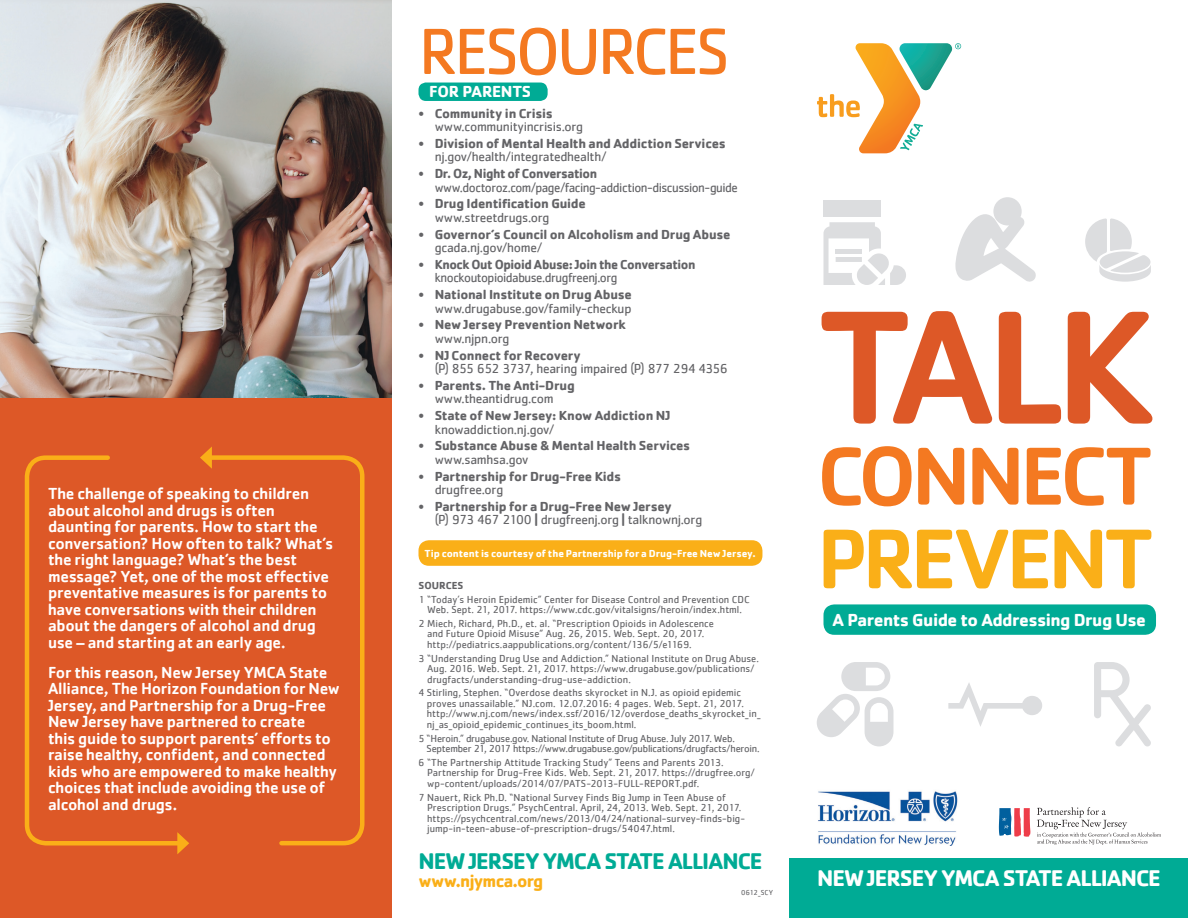
<style>
.page{position:relative;width:1188px;height:918px;background:#fff}
.page>*{position:absolute;margin:0;border:0;box-sizing:border-box;transform-origin:0 0}
.t1{font:500 167.4px "Cachet";color:#dd5827}
.t2{font:500 87.75px "Cachet";letter-spacing:-.06em;color:#faaf18}
.t3{font:500 85.05px "Cachet";letter-spacing:-.06em;color:#f47921}
.t4{font:67.5px "Cachet";letter-spacing:-.055em;color:#f47921}
.t5{font:700 23.4px "Cachet";letter-spacing:-.045em;color:#00ab95}
.t6{font:700 23.4px "Cachet";letter-spacing:-.045em;color:#fff}
.t7{font:700 18px "Cachet";letter-spacing:-.03em;color:#fff}
.t8{font:700 18px "Cachet";letter-spacing:-.045em;color:#faaf18}
.t9{font:500 16.5px/16.5px "Cachet";letter-spacing:-.015em;color:#fff}
.t10{font:700 16.5px "Cachet";letter-spacing:-.015em;color:#fff}
.t11{font:700 13.5px/13.5px "Cachet";letter-spacing:-.02em;color:#636366}
.t12{font:13.5px/13.5px "Cachet";letter-spacing:-.025em;color:#636366}
.t13{font:13.5px/13.5px "Cachet";letter-spacing:-.025em;color:#636366;scale:.96 1}
.t14{font:700 13.5px/13.5px "Cachet";letter-spacing:-.02em;color:#636366;scale:.96 1}
.t15{font:10.5px/10.5px "Cachet";letter-spacing:-.005em;color:#636366}
.t16{font:10.5px/10.5px "Cachet";letter-spacing:-.025em;color:#636366}
.t17{font:700 10.5px "Cachet";letter-spacing:-.005em;color:#fff}
.t18{font:700 10.5px "Cachet";color:#636366}
.t19{font:7.5px "Cachet";letter-spacing:.01em;color:#636366}
.s1{font-weight:500}
.s2{font-weight:700}
.s3{font-weight:400}
</style>
<div class="page">
<div style="left:0;top:211px;width:392px;height:707px;background:#dd5827"></div>
<svg style="left:817px;top:43px;width:144px;height:110px"></svg>
<div style="left:418px;top:83px;width:130px;height:18px;background:#00ab95;border-radius:8px"></div>
<img style="left:0;top:0;width:392px;height:397px">
<svg style="left:212px;top:455px;width:153px;height:391px"></svg>
<svg style="left:200px;top:447px;width:12px;height:22px"></svg>
<svg style="left:24px;top:455px;width:153px;height:391px"></svg>
<svg style="left:177px;top:832px;width:12px;height:22px"></svg>
<div style="left:824px;top:604px;width:332px;height:31px;background:#00ab95;border-radius:11px"></div>
<svg style="left:1085px;top:218px;width:66px;height:64px"></svg>
<svg style="left:817px;top:662px;width:76px;height:84px"></svg>
<div style="left:824px;top:201px;width:57px;height:16px;background:#dcdddf"></div>
<svg style="left:824px;top:222px;width:82px;height:63px"></svg>
<svg style="left:948px;top:683px;width:94px;height:44px"></svg>
<img style="left:818px;top:791px;width:140px;height:54px">
<div style="left:790px;top:858px;width:398px;height:60px;background:#00ab95"></div>
<div style="left:418px;top:540px;width:344px;height:26px;background:#faaf18;border-radius:11px"></div>
<svg style="left:1094px;top:662px;width:57px;height:84px"></svg>
<svg style="left:955px;top:214px;width:81px;height:68px"></svg>
<div style="left:993px;top:197px;width:29px;height:28px;background:#dcdddf;border-radius:50%"></div>
<svg style="left:1037px;top:807px;width:124px;height:38px"></svg>
<svg style="left:999px;top:808px;width:31px;height:29px"></svg>
<p class="t9" style="left:48px;top:485px;width:287px">The challenge of speaking to children about alcohol and drugs is often daunting for parents. How to start the conversation? How often to talk? What’s the right language? What’s the best message? Yet, one of the most effective preventative measures is for parents to have conversations with their children about the dangers of alcohol and drug use – and starting at an early age.</p>
<p class="t9" style="left:48px;top:663px;width:293px">For this reason, New Jersey YMCA State Alliance, The Horizon Foundation for New Jersey, and Partnership for a Drug-Free New Jersey have partnered to create<br>this guide to support parents’ efforts to raise healthy, confident, and connected kids who are empowered to make healthy choices that include avoiding the use of alcohol and drugs.</p>
<h3 class="t4" style="left:418px;top:12px;width:313px">RESOURCES</h3>
<h3 class="t10" style="left:429px;top:81px;width:103px">FOR PARENTS</h3>
<p class="t12" style="left:435px;top:106px;width:150px;text-indent:-16px"><span class="s1">•</span> <span class="s2">Community in Crisis </span>www.communityincrisis.org</p>
<p class="t11" style="left:435px;top:136px;width:293px;text-indent:-16px"><span class="s1">•</span> Division of Mental Health and Addiction Services <span class="s3">nj.gov/health/integratedhealth/</span></p>
<p class="t13" style="left:435px;top:167px;width:317px;text-indent:-16px"><span class="s1">•</span> <span class="s2">Dr. Oz, Night of Conversation </span>www.doctoroz.com/page/facing-addiction-discussion-guide</p>
<p class="t11" style="left:435px;top:197px;width:153px;text-indent:-16px"><span class="s1">•</span> Drug Identification Guide <span class="s3">www.streetdrugs.org</span></p>
<p class="t11" style="left:435px;top:227px;width:297px;text-indent:-16px"><span class="s1">•</span> Governor’s Council on Alcoholism and Drug Abuse <span class="s3">gcada.nj.gov/home/</span></p>
<p class="t14" style="left:435px;top:257px;width:273px;text-indent:-16px"><span class="s1">•</span> Knock Out Opioid Abuse: Join the Conversation <span class="s3">knockoutopioidabuse.drugfreenj.org</span></p>
<p class="t12" style="left:418px;top:288px;width:215px;text-align:right"><span class="s1">•</span> <span class="s2">National Institute on Drug Abuse </span>www.drugabuse.gov/family-checkup</p>
<p class="t11" style="left:435px;top:318px;width:193px;text-indent:-16px"><span class="s1">•</span> New Jersey Prevention Network <span class="s3">www.njpn.org</span></p>
<p class="t12" style="left:435px;top:348px;width:295px;text-indent:-16px"><span class="s1">•</span> <span class="s2">NJ Connect for Recovery<br></span>(P) 855 652 3737, hearing impaired (P) 877 294 4356</p>
<p class="t11" style="left:418px;top:378px;width:158px;text-align:center"><span class="s1">•</span> Parents. The Anti-Drug <span class="s3">www.theantidrug.com</span></p>
<p class="t11" style="left:435px;top:408px;width:237px;text-indent:-16px"><span class="s1">•</span> State of New Jersey: Know Addiction NJ <span class="s3">knowaddiction.nj.gov/</span></p>
<p class="t11" style="left:435px;top:439px;width:257px;text-indent:-16px"><span class="s1">•</span> Substance Abuse &amp; Mental Health Services <span class="s3">www.samhsa.gov</span></p>
<p class="t11" style="left:435px;top:469px;width:188px;text-indent:-16px"><span class="s1">•</span> Partnership for Drug-Free Kids <span class="s3">drugfree.org</span></p>
<p class="t12" style="left:435px;top:499px;width:269px;text-indent:-16px"><span class="s1">•</span> <span class="s2">Partnership for a Drug-Free New Jersey<br></span>(P) 973 467 2100 <span class="s2">|</span> drugfreenj.org <span class="s2">|</span> talknownj.org</p>
<p class="t17" style="left:425px;top:546px;width:333px">Tip content is courtesy of the Partnership for a Drug-Free New Jersey.</p>
<p class="t18" style="left:418px;top:579px;width:46px">SOURCES</p>
<p class="t15" style="left:418px;top:594px;width:333px;text-align:center">1 “Today’s Heroin Epidemic” Center for Disease Control and Prevention CDC<br>Web. Sept. 21, 2017. https://www.cdc.gov/vitalsigns/heroin/index.html.</p>
<p class="t15" style="left:427px;top:618px;width:288px;text-indent:-9px">2 Miech, Richard, Ph.D., et. al. “Prescription Opioids in Adolescence and Future Opioid Misuse” Aug. 26, 2015. Web. Sept. 20, 2017. http://pediatrics.aappublications.org/content/136/5/e1169.</p>
<p class="t15" style="left:427px;top:653px;width:333px;text-indent:-9px">3 “Understanding Drug Use and Addiction.” National Institute on Drug Abuse.<br>Aug. 2016. Web. Sept. 21, 2017. https://www.drugabuse.gov/publications/ drugfacts/understanding-drug-use-addiction.</p>
<p class="t15" style="left:427px;top:688px;width:335px;text-indent:-8px">4 Stirling, Stephen. “Overdose deaths skyrocket in N.J. as opioid epidemic proves unassailable.” NJ.com. 12.07.2016: 4 pages. Web. Sept. 21, 2017. http://www.nj.com/news/index.ssf/2016/12/overdose_deaths_skyrocket_in_ nj_as_opioid_epidemic_continues_its_boom.html.</p>
<p class="t16" style="left:427px;top:733px;width:334px;text-indent:-8px">5 “Heroin.” drugabuse.gov. National Institute of Drug Abuse. July 2017. Web.<br>September 21, 2017 https://www.drugabuse.gov/publications/drugfacts/heroin.</p>
<p class="t15" style="left:427px;top:757px;width:329px;text-indent:-9px">6 “The Partnership Attitude Tracking Study” Teens and Parents 2013.<br>Partnership for Drug-Free Kids. Web. Sept. 21, 2017. https://drugfree.org/ wp-content/uploads/2014/07/PATS-2013-FULL-REPORT.pdf.</p>
<p class="t15" style="left:427px;top:792px;width:319px;text-indent:-9px">7 Nauert, Rick Ph.D. “National Survey Finds Big Jump in Teen Abuse of Prescription Drugs.” PsychCentral. April, 24, 2013. Web. Sept. 21, 2017. https://psychcentral.com/news/2013/04/24/national-survey-finds-big&shy;jump-in-teen-abuse-of-prescription-drugs/54047.html.</p>
<h3 class="t5" style="left:418px;top:846px;width:345px">NEW JERSEY YMCA STATE ALLIANCE</h3>
<h3 class="t8" style="left:418px;top:869px;width:126px">www.njymca.org</h3>
<p class="t19" style="left:741px;top:888px;width:33px">0612_SCY</p>
<h1 class="t1" style="left:817px;top:265px;width:341px">TALK</h1>
<h3 class="t3" style="left:817px;top:424px;width:338px">CONNECT</h3>
<h2 class="t2" style="left:817px;top:505px;width:339px">PREVENT</h2>
<h3 class="t7" style="left:833px;top:608px;width:315px">A Parents Guide to Addressing Drug Use</h3>
<h3 class="t6" style="left:817px;top:863px;width:345px">NEW JERSEY YMCA STATE ALLIANCE</h3>
</div>
